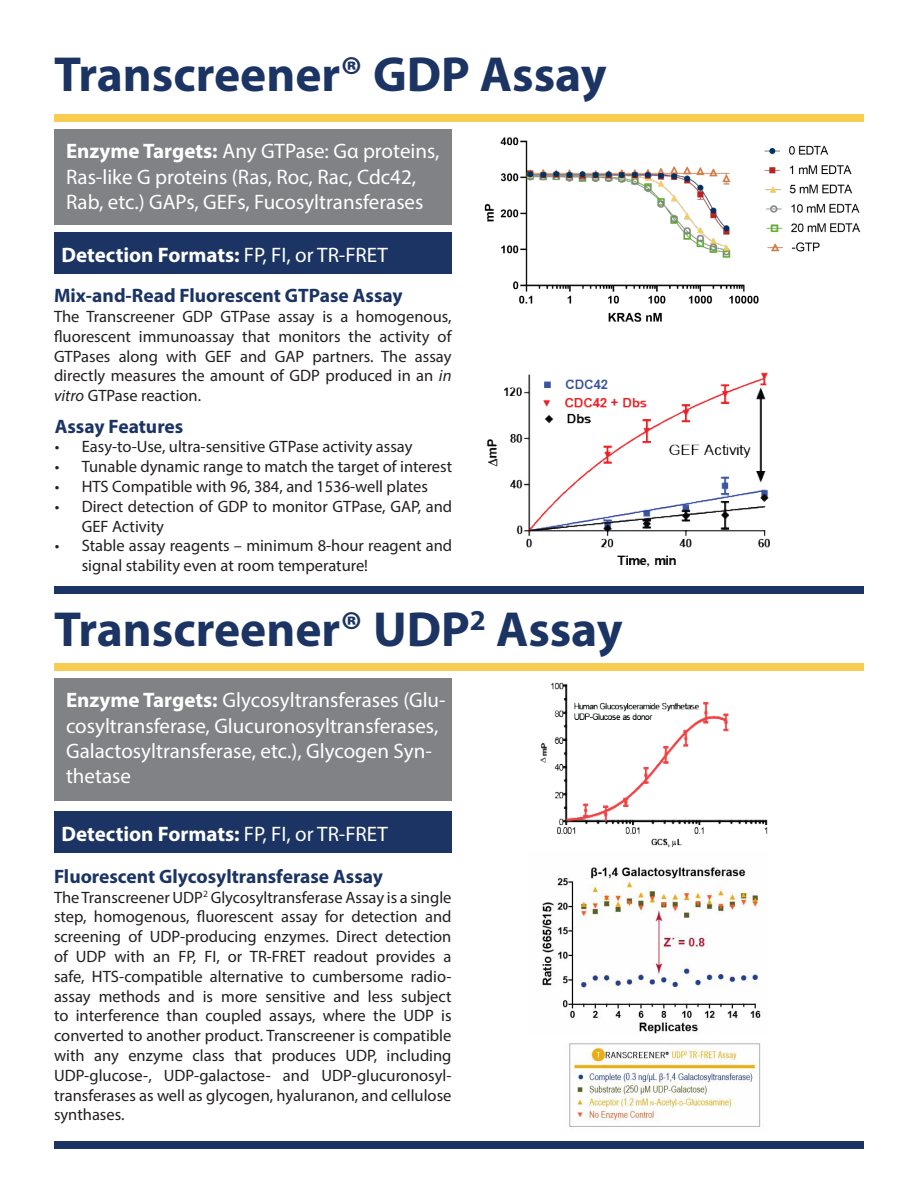
<style>
.page{position:relative;width:918px;height:1188px;background:#fff}
.page>*{position:absolute;margin:0;border:0;box-sizing:border-box;transform-origin:0 0}
.t1{font:700 49.5px "Myriad Pro";color:#1b3463}
.t2{font:21px/25.2px "Myriad Pro";color:#fff}
.t3{font:700 21px "Myriad Pro";color:#fff}
.t4{font:700 19.5px "Myriad Pro";color:#1b3463}
.t5{font:16.5px/19.8px "Myriad Pro";color:#231f20;text-align:justify}
.s1{font-weight:700}
.s2{font-weight:400}
.s3{font-style:italic}
</style>
<div class="page">
<div style="left:54px;top:114px;width:810px;height:8px;background:#f7cc51"></div>
<div style="left:54px;top:663px;width:810px;height:7px;background:#f7cc51"></div>
<div style="left:54px;top:129px;width:398px;height:96px;background:#808285"></div>
<div style="left:54px;top:232px;width:398px;height:42px;background:#1b3463"></div>
<div style="left:54px;top:678px;width:398px;height:123px;background:#808285"></div>
<div style="left:54px;top:812px;width:398px;height:42px;background:#1b3463"></div>
<div style="left:54px;top:1142px;width:810px;height:7px;background:#1b3463"></div>
<div style="left:54px;top:586px;width:810px;height:8px;background:#1b3463"></div>
<img style="left:487px;top:372px;width:283px;height:195px">
<img style="left:542px;top:867px;width:219px;height:167px">
<img style="left:569px;top:1043px;width:192px;height:84px">
<img style="left:484px;top:137px;width:377px;height:185px">
<img style="left:540px;top:682px;width:228px;height:166px">
<p class="t1" style="left:54px;top:42px;width:554px">Transcreener® GDP Assay</p>
<p class="t2" style="left:66px;top:138px;width:375px"><span class="s1">Enzyme Targets:</span> Any GTPase: Gα proteins,<br>Ras-like G proteins (Ras, Roc, Rac, Cdc42,<br>Rab, etc.) GAPs, GEFs, Fucosyltransferases</p>
<p class="t3" style="left:62px;top:241px;width:328px">Detection Formats: <span class="s2">FP, FI, or TR-FRET</span></p>
<p class="t4" style="left:54px;top:283px;width:350px">Mix-and-Read Fluorescent GTPase Assay</p>
<p class="t5" style="left:54px;top:306px;width:399px">The Transcreener GDP GTPase assay is a homogenous, fluorescent immunoassay that monitors the activity of GTPases along with GEF and GAP partners. The assay directly measures the amount of GDP produced in an <span class="s3">in vitro</span> GTPase reaction.</p>
<p class="t4" style="left:55px;top:413px;width:130px">Assay Features</p>
<p class="t5" style="left:55px;top:437px;width:359px">• Easy-to-Use, ultra-sensitive GTPase activity assay</p>
<p class="t5" style="left:55px;top:457px;width:399px">• Tunable dynamic range to match the target of interest</p>
<p class="t5" style="left:55px;top:476px;width:375px">• HTS Compatible with 96, 384, and 1536-well plates</p>
<p class="t5" style="left:82px;top:496px;width:372px;text-indent:-27px">• Direct detection of GDP to monitor GTPase, GAP, and<br>GEF Activity</p>
<p class="t5" style="left:82px;top:536px;width:372px;text-indent:-27px">• Stable assay reagents – minimum 8-hour reagent and signal stability even at room temperature!</p>
<p class="t1" style="left:54px;top:597px;width:570px">Transcreener® UDP<sup>2</sup> Assay</p>
<p class="t2" style="left:66px;top:687px;width:381px"><span class="s1">Enzyme Targets:</span> Glycosyltransferases (Glu&shy;cosyltransferase, Glucuronosyltransferases, Galactosyltransferase, etc.), Glycogen Syn&shy;thetase</p>
<p class="t3" style="left:62px;top:820px;width:328px">Detection Formats: <span class="s2">FP, FI, or TR-FRET</span></p>
<p class="t4" style="left:54px;top:863px;width:331px">Fluorescent Glycosyltransferase Assay</p>
<p class="t5" style="left:54px;top:887px;width:399px">The Transcreener UDP<sup>2</sup> Glycosyltransferase Assay is a single step, homogenous, fluorescent assay for detection and screening of UDP-producing enzymes. Direct detection of UDP with an FP, FI, or TR-FRET readout provides a safe, HTS-compatible alternative to cumbersome radio&shy;assay methods and is more sensitive and less subject to interference than coupled assays, where the UDP is converted to another product. Transcreener is compatible with any enzyme class that produces UDP, including UDP-glucose-, UDP-galactose- and UDP-glucuronosyl&shy;transferases as well as glycogen, hyaluranon, and cellulose synthases.</p>
</div>
